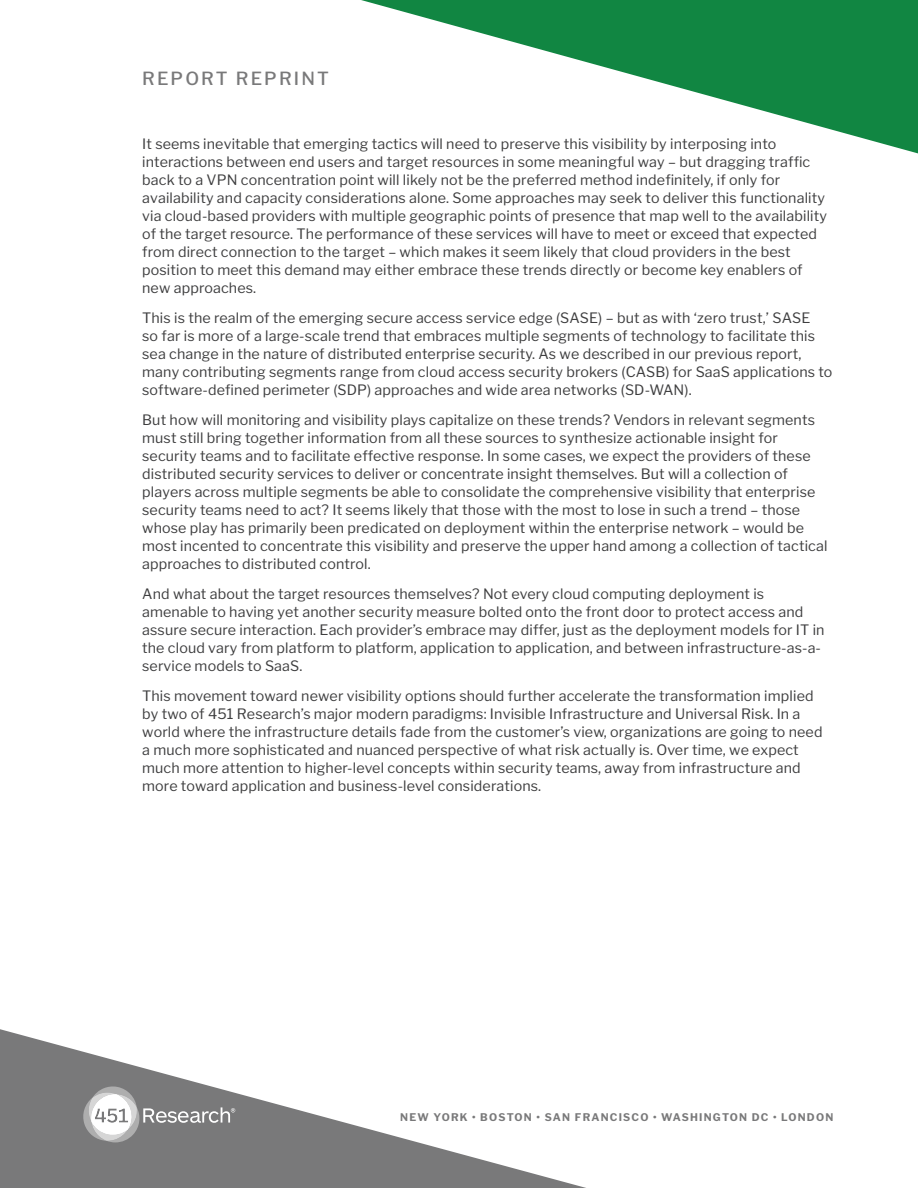
<style>
.page{position:relative;width:918px;height:1188px;background:#fff}
.page>*{position:absolute;margin:0;border:0;box-sizing:border-box;transform-origin:0 0}
.t1{font:500 18px "Libre Franklin";letter-spacing:.12em;color:#79797a}
.Libre_Franklin_Body{font:14.25px/18px "Libre Franklin";letter-spacing:.01em;color:#3e3e3f}
.t2{font:700 10.5px "Libre Franklin";letter-spacing:.115em;color:#79797a}
</style>
<div class="page">
<svg style="left:0;top:1029px;width:586px;height:159px"></svg>
<svg style="left:361px;top:0;width:557px;height:154px"></svg>
<svg style="left:82px;top:1086px;width:153px;height:56px"></svg>
<p class="t1" style="left:142px;top:68px;width:188px">REPORT REPRINT</p>
<p class="Libre_Franklin_Body" style="left:142px;top:135px;width:686px">It seems inevitable that emerging tactics will need to preserve this visibility by interposing into interactions between end users and target resources in some meaningful way – but dragging traffic back to a VPN concentration point will likely not be the preferred method indefinitely, if only for availability and capacity considerations alone. Some approaches may seek to deliver this functionality via cloud-based providers with multiple geographic points of presence that map well to the availability of the target resource. The performance of these services will have to meet or exceed that expected from direct connection to the target – which makes it seem likely that cloud providers in the best position to meet this demand may either embrace these trends directly or become key enablers of new approaches.</p>
<p class="Libre_Franklin_Body" style="left:142px;top:309px;width:692px">This is the realm of the emerging secure access service edge (SASE) – but as with ‘zero trust,’ SASE<br>so far is more of a large-scale trend that embraces multiple segments of technology to facilitate this sea change in the nature of distributed enterprise security. As we described in our previous report, many contributing segments range from cloud access security brokers (CASB) for SaaS applications to software-defined perimeter (SDP) approaches and wide area networks (SD-WAN).</p>
<p class="Libre_Franklin_Body" style="left:142px;top:411px;width:687px">But how will monitoring and visibility plays capitalize on these trends? Vendors in relevant segments must still bring together information from all these sources to synthesize actionable insight for security teams and to facilitate effective response. In some cases, we expect the providers of these distributed security services to deliver or concentrate insight themselves. But will a collection of players across multiple segments be able to consolidate the comprehensive visibility that enterprise security teams need to act? It seems likely that those with the most to lose in such a trend – those whose play has primarily been predicated on deployment within the enterprise network – would be most incented to concentrate this visibility and preserve the upper hand among a collection of tactical approaches to distributed control.</p>
<p class="Libre_Franklin_Body" style="left:142px;top:585px;width:684px">And what about the target resources themselves? Not every cloud computing deployment is amenable to having yet another security measure bolted onto the front door to protect access and assure secure interaction. Each provider’s embrace may differ, just as the deployment models for IT in the cloud vary from platform to platform, application to application, and between infrastructure-as-a&shy;service models to SaaS.</p>
<p class="Libre_Franklin_Body" style="left:142px;top:687px;width:682px">This movement toward newer visibility options should further accelerate the transformation implied by two of 451 Research’s major modern paradigms: Invisible Infrastructure and Universal Risk. In a world where the infrastructure details fade from the customer’s view, organizations are going to need a much more sophisticated and nuanced perspective of what risk actually is. Over time, we expect much more attention to higher-level concepts within security teams, away from infrastructure and more toward application and business-level considerations.</p>
<p class="t2" style="left:400px;top:1111px;width:434px">NEW YORK • BOSTON • SAN FRANCISCO • WASHINGTON DC • LONDON</p>
</div>
